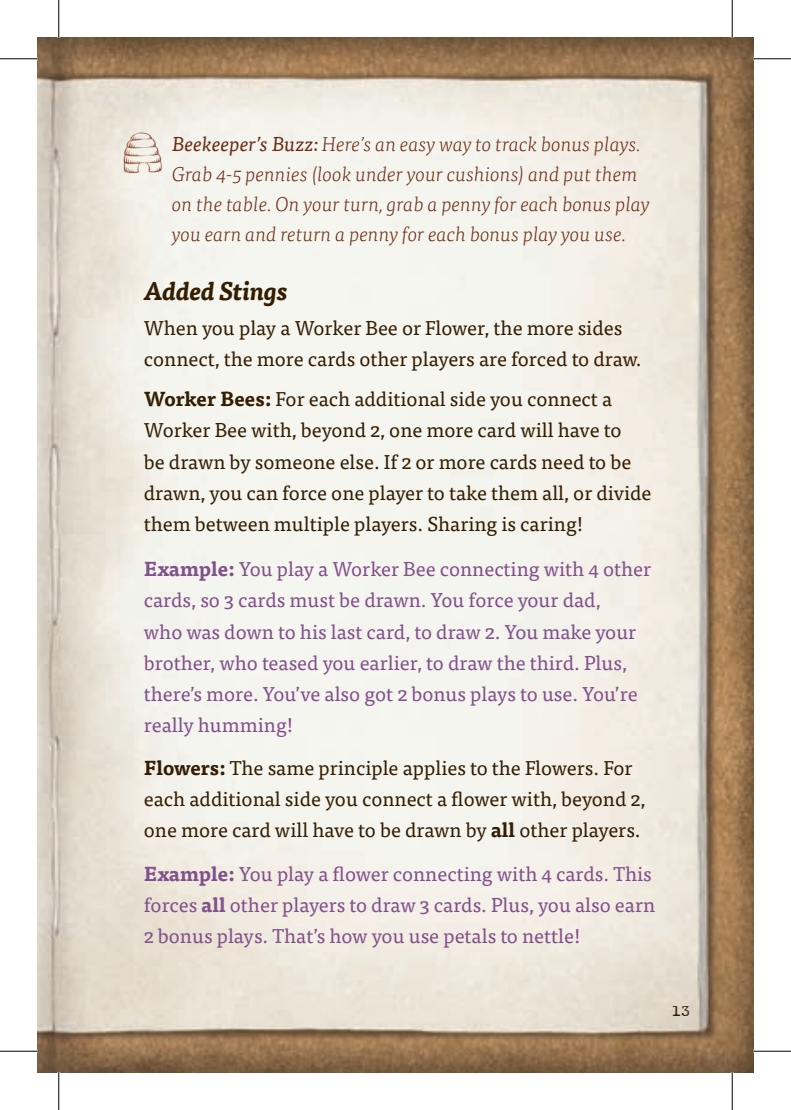
<style>
.page{position:relative;width:791px;height:1110px;background:#fff}
.page>*{position:absolute;margin:0;border:0;box-sizing:border-box;transform-origin:0 0}
.t1{font:italic 700 25px "Tisa Pro";letter-spacing:-.005em;color:#341e02}
.t2{font:20px/31.2px "Tisa Pro";color:#341e02}
.t3{font:20px/31.2px "Tisa Pro";color:#82508b}
.t4{font:italic 300 20px/30px "Tisa Pro";color:#6b2b12}
.t5{font:20px "Remington Weather";color:#341e02}
.s1{font-weight:400}
.s2{font-weight:700}
</style>
<div class="page">
<img style="left:38px;top:38px;width:715px;height:1034px">
<img style="left:121px;top:130px;width:42px;height:46px">
<img style="left:38px;top:245px;width:19px;height:251px">
<svg style="left:731px;top:0;width:1px;height:37px"></svg>
<svg style="left:730px;top:1072px;width:4px;height:38px"></svg>
<hr style="left:0;top:58px;width:38px;height:1px;background:#000">
<hr style="left:753px;top:58px;width:38px;height:1px;background:#000">
<hr style="left:0;top:1050px;width:38px;height:1px;background:#000">
<hr style="left:753px;top:1050px;width:38px;height:1px;background:#000">
<hr style="left:58px;top:0;width:1px;height:37px;background:#000">
<hr style="left:58px;top:1072px;width:1px;height:38px;background:#000">
<hr style="left:732px;top:0;width:1px;height:37px;background:#000">
<hr style="left:732px;top:1072px;width:1px;height:38px;background:#000">
<p class="t4" style="left:172px;top:128px;width:479px"><span class="s1">Beekeeper’s Buzz:</span> Here’s an easy way to track bonus plays.<br>Grab 4-5 pennies (look under your cushions) and put them on the table. On your turn, grab a penny for each bonus play you earn and return a penny for each bonus play you use.</p>
<p class="t1" style="left:144px;top:271px;width:146px">Added Stings</p>
<p class="t2" style="left:144px;top:311px;width:499px">When you play a Worker Bee or Flower, the more sides connect, the more cards other players are forced to draw.</p>
<p class="t2" style="left:144px;top:382px;width:509px"><span class="s2">Worker Bees:</span> For each additional side you connect a Worker Bee with, beyond 2, one more card will have to<br>be drawn by someone else. If 2 or more cards need to be drawn, you can force one player to take them all, or divide them between multiple players. Sharing is caring!</p>
<p class="t3" style="left:144px;top:552px;width:509px"><span class="s2">Example:</span> You play a Worker Bee connecting with 4 other cards, so 3 cards must be drawn. You force your dad,<br>who was down to his last card, to draw 2. You make your brother, who teased you earlier, to draw the third. Plus, there’s more. You’ve also got 2 bonus plays to use. You’re really humming!</p>
<p class="t2" style="left:144px;top:751px;width:503px"><span class="s2">Flowers:</span> The same principle applies to the Flowers. For each additional side you connect a flower with, beyond 2, one more card will have to be drawn by <span class="s2">all</span> other players.</p>
<p class="t3" style="left:144px;top:857px;width:513px"><span class="s2">Example:</span> You play a flower connecting with 4 cards. This forces <span class="s2">all</span> other players to draw 3 cards. Plus, you also earn<br>2 bonus plays. That’s how you use petals to nettle!</p>
<p class="t5" style="left:677px;top:992px;width:19px">13</p>
<p class="t5" style="left:672px;top:999px;width:19px">13</p>
</div>
